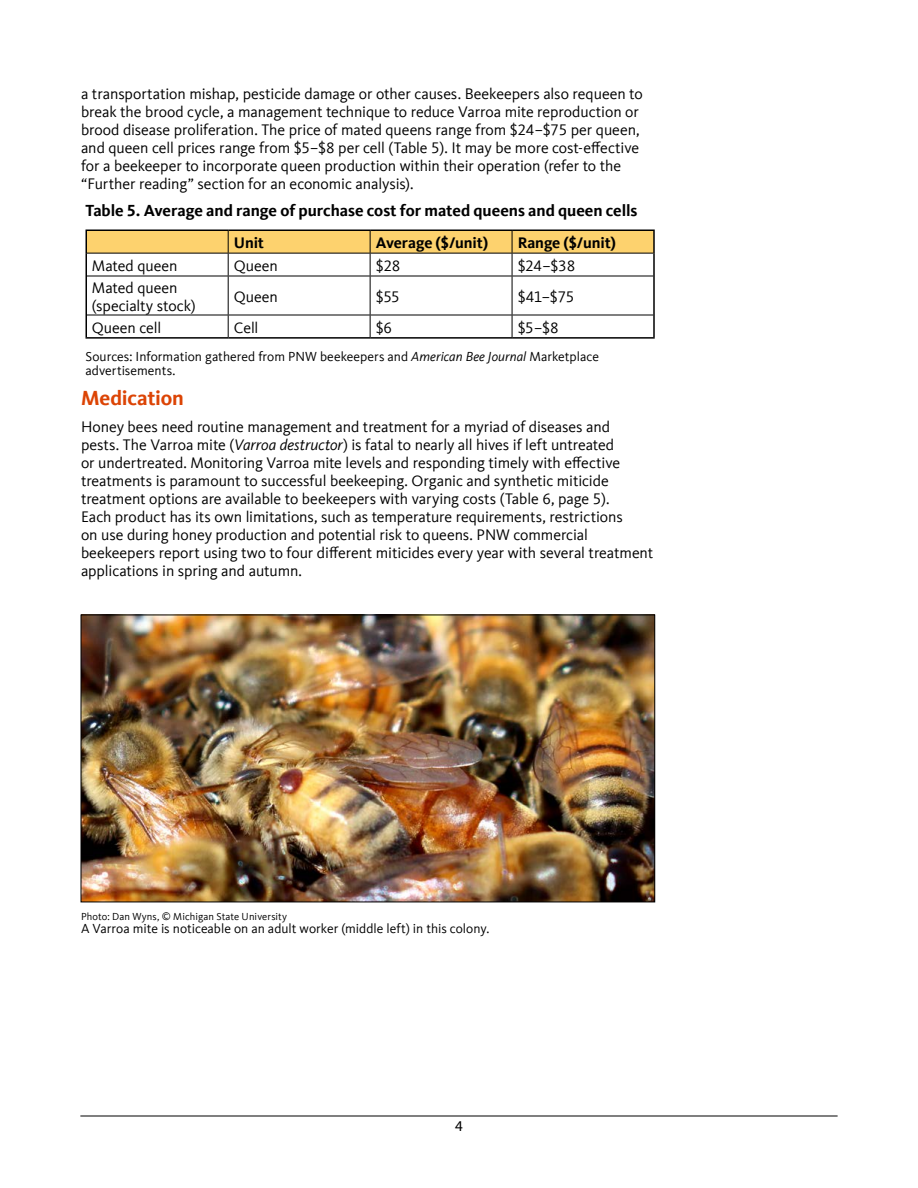
<style>
.page{position:relative;width:918px;height:1188px;background:#fff}
.page>*{position:absolute;margin:0;border:0;box-sizing:border-box;transform-origin:0 0}
.Subhead_14_orange{font:700 21px "Kievit Offc";letter-spacing:-.01em;color:#dc4405}
.Table_header{font:700 16.5px "Kievit Offc";color:#000}
.Body_Text1{font:15.75px/18px "Kievit Offc";letter-spacing:-.005em;color:#000}
.Table_body_left{font:15.75px/18px "Kievit Offc";letter-spacing:-.005em;color:#000}
.Table_body_left-2{font:700 15.75px "Kievit Offc";letter-spacing:-.005em;color:#000}
.t1{font:15px "Myriad Pro";color:#000}
.Table_footnote{font:13.5px/13.5px "Kievit Offc";color:#000}
.Credit{font:10.5px "Kievit Offc";letter-spacing:.005em;color:#000}
.s1{font-style:italic}
</style>
<div class="page">
<hr style="left:80px;top:1116px;width:758px;height:1px;background:#000">
<hr style="left:87px;top:276px;width:141px;height:1px;background:#000">
<hr style="left:228px;top:276px;width:142px;height:1px;background:#000">
<hr style="left:228px;top:276px;width:1px;height:39px;background:#000">
<hr style="left:370px;top:276px;width:142px;height:1px;background:#000">
<hr style="left:370px;top:276px;width:1px;height:39px;background:#000">
<hr style="left:512px;top:276px;width:141px;height:1px;background:#000">
<hr style="left:512px;top:276px;width:1px;height:39px;background:#000">
<hr style="left:87px;top:315px;width:141px;height:1px;background:#000">
<hr style="left:228px;top:315px;width:142px;height:1px;background:#000">
<svg style="left:228px;top:315px;width:1px;height:22px"></svg>
<hr style="left:370px;top:315px;width:142px;height:1px;background:#000">
<svg style="left:370px;top:315px;width:1px;height:22px"></svg>
<hr style="left:512px;top:315px;width:141px;height:1px;background:#000">
<svg style="left:512px;top:315px;width:1px;height:22px"></svg>
<hr style="left:653px;top:253px;width:2px;height:23px;background:#000">
<hr style="left:86px;top:276px;width:1px;height:39px;background:#000">
<hr style="left:653px;top:276px;width:2px;height:39px;background:#000">
<svg style="left:86px;top:315px;width:1px;height:22px"></svg>
<hr style="left:653px;top:315px;width:2px;height:22px;background:#000">
<hr style="left:86px;top:337px;width:142px;height:2px;background:#000">
<hr style="left:228px;top:337px;width:142px;height:2px;background:#000">
<hr style="left:370px;top:337px;width:142px;height:2px;background:#000">
<hr style="left:512px;top:337px;width:143px;height:2px;background:#000">
<svg style="left:86px;top:231px;width:568px;height:45px"></svg>
<hr style="left:86px;top:230px;width:142px;height:1px;background:#000">
<hr style="left:228px;top:230px;width:142px;height:1px;background:#000">
<hr style="left:370px;top:230px;width:142px;height:1px;background:#000">
<hr style="left:512px;top:230px;width:143px;height:1px;background:#000">
<hr style="left:653px;top:231px;width:2px;height:22px;background:#000">
<img style="left:83px;top:617px;width:570px;height:283px">
<div style="left:81px;top:615px;width:574px;height:287px;border:1px solid #000"></div>
<p class="Body_Text1" style="left:81px;top:85px;width:563px">a transportation mishap, pesticide damage or other causes. Beekeepers also requeen to break the brood cycle, a management technique to reduce Varroa mite reproduction or brood disease proliferation. The price of mated queens range from $24–$75 per queen, and queen cell prices range from $5–$8 per cell (Table 5). It may be more cost-effective for a beekeeper to incorporate queen production within their operation (refer to the “Further reading” section for an economic analysis).</p>
<p class="Table_header" style="left:86px;top:201px;width:554px">Table 5. Average and range of purchase cost for mated queens and queen cells</p>
<p class="Table_body_left-2" style="left:234px;top:234px;width:32px">Unit</p>
<p class="Table_body_left-2" style="left:376px;top:234px;width:114px">Average ($/unit)</p>
<p class="Table_body_left-2" style="left:518px;top:234px;width:100px">Range ($/unit)</p>
<p class="Table_body_left" style="left:92px;top:257px;width:87px">Mated queen</p>
<p class="Table_body_left" style="left:234px;top:257px;width:46px">Queen</p>
<p class="Table_body_left" style="left:376px;top:257px;width:26px">$28</p>
<p class="Table_body_left" style="left:518px;top:257px;width:59px">$24–$38</p>
<p class="Table_body_left" style="left:92px;top:279px;width:105px">Mated queen (specialty stock)</p>
<p class="Table_body_left" style="left:234px;top:288px;width:46px">Queen</p>
<p class="Table_body_left" style="left:376px;top:288px;width:26px">$55</p>
<p class="Table_body_left" style="left:518px;top:288px;width:58px">$41–$75</p>
<p class="Table_body_left" style="left:92px;top:319px;width:71px">Queen cell</p>
<p class="Table_body_left" style="left:234px;top:319px;width:26px">Cell</p>
<p class="Table_body_left" style="left:376px;top:319px;width:18px">$6</p>
<p class="Table_body_left" style="left:518px;top:319px;width:42px">$5–$8</p>
<p class="Table_footnote" style="left:86px;top:350px;width:515px">Sources: Information gathered from PNW beekeepers and <span class="s1">American Bee Journal</span> Marketplace advertisements.</p>
<p class="Subhead_14_orange" style="left:81px;top:386px;width:104px">Medication</p>
<p class="Body_Text1" style="left:81px;top:418px;width:574px">Honey bees need routine management and treatment for a myriad of diseases and<br>pests. The Varroa mite (<span class="s1">Varroa destructor</span>) is fatal to nearly all hives if left untreated<br>or undertreated. Monitoring Varroa mite levels and responding timely with effective treatments is paramount to successful beekeeping. Organic and synthetic miticide treatment options are available to beekeepers with varying costs (Table 6, page 5).<br>Each product has its own limitations, such as temperature requirements, restrictions<br>on use during honey production and potential risk to queens. PNW commercial beekeepers report using two to four different miticides every year with several treatment applications in spring and autumn.</p>
<p class="Credit" style="left:81px;top:911px;width:208px">Photo: Dan Wyns, © Michigan State University</p>
<p class="Table_footnote" style="left:81px;top:922px;width:410px">A Varroa mite is noticeable on an adult worker (middle left) in this colony.</p>
<p class="t1" style="left:455px;top:1117px;width:9px">4</p>
</div>
